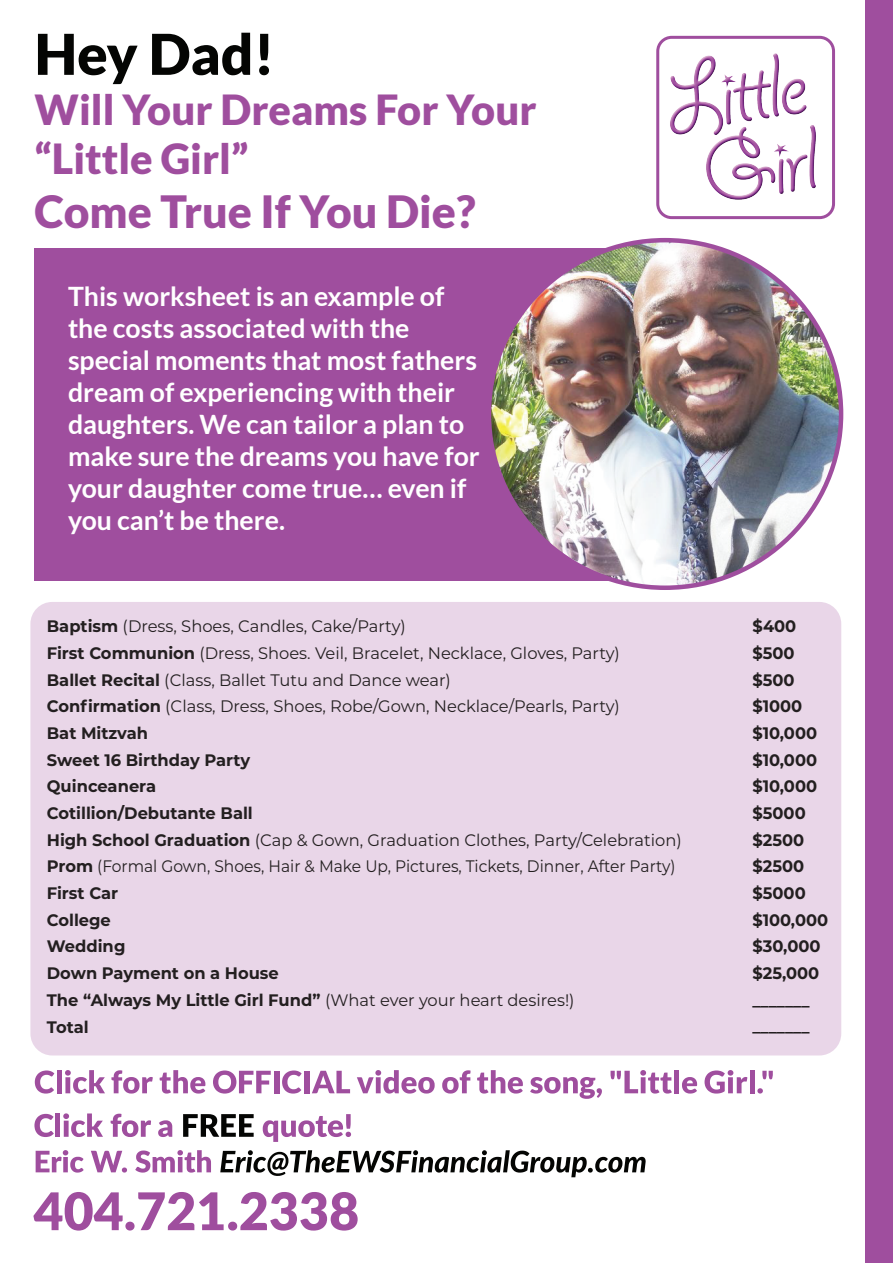
<style>
.page{position:relative;width:893px;height:1263px;background:#fff}
.page>*{position:absolute;margin:0;border:0;box-sizing:border-box;transform-origin:0 0}
.t1{font:900 56.25px "Lato";color:#040503}
.t2{font:900 44.4px "Lato";color:#9f4e9e}
.t3{font:900 41.55px/49.8px "Lato";color:#9f4e9e}
.t4{font:700 26.7px/32px "Lato";color:#fff}
.t5{font:16.65px/26.7px "Montserrat";color:#231f20}
.t6{font:700 16.65px/26.7px "Montserrat";color:#231f20}
.s1{font-weight:700}
</style>
<div class="page">
<div style="left:866px;top:0;width:27px;height:1263px;background:#9f4e9e"></div>
<div style="left:30px;top:602px;width:811px;height:453px;background:#e9d6e8;border-radius:22px"></div>
<div style="left:34px;top:248px;width:636px;height:333px;background:#9f4e9e"></div>
<img style="left:661px;top:53px;width:170px;height:162px">
<div style="left:656px;top:36px;width:179px;height:183px;border:3px solid #9f4e9e;border-radius:14px"></div>
<svg style="left:34px;top:1114px;width:20px;height:23px"></svg>
<hr style="left:56px;top:1113px;width:4px;height:24px;background:#9f4e9e">
<svg style="left:63px;top:1113px;width:40px;height:24px"></svg>
<svg style="left:111px;top:1114px;width:40px;height:23px"></svg>
<svg style="left:158px;top:1120px;width:14px;height:17px"></svg>
<svg style="left:183px;top:1114px;width:71px;height:23px"></svg>
<svg style="left:263px;top:1114px;width:88px;height:28px"></svg>
<svg style="left:36px;top:1150px;width:48px;height:22px"></svg>
<svg style="left:91px;top:1151px;width:36px;height:21px"></svg>
<svg style="left:135px;top:1150px;width:76px;height:22px"></svg>
<svg style="left:220px;top:1150px;width:426px;height:27px"></svg>
<svg style="left:33px;top:1192px;width:325px;height:38px"></svg>
<img style="left:492px;top:240px;width:349px;height:348px">
<svg style="left:35px;top:1070px;width:19px;height:23px"></svg>
<hr style="left:57px;top:1070px;width:4px;height:23px;background:#9f4e9e">
<svg style="left:65px;top:1070px;width:40px;height:23px"></svg>
<svg style="left:111px;top:1070px;width:42px;height:23px"></svg>
<svg style="left:160px;top:1070px;width:45px;height:23px"></svg>
<svg style="left:213px;top:1070px;width:58px;height:23px"></svg>
<div style="left:274px;top:1071px;width:5px;height:22px;background:#9f4e9e"></div>
<svg style="left:282px;top:1070px;width:20px;height:23px"></svg>
<div style="left:304px;top:1071px;width:5px;height:22px;background:#9f4e9e"></div>
<svg style="left:312px;top:1071px;width:38px;height:22px"></svg>
<svg style="left:357px;top:1070px;width:78px;height:23px"></svg>
<svg style="left:442px;top:1070px;width:29px;height:23px"></svg>
<svg style="left:477px;top:1070px;width:46px;height:23px"></svg>
<svg style="left:530px;top:1077px;width:72px;height:22px"></svg>
<svg style="left:611px;top:1070px;width:61px;height:23px"></svg>
<div style="left:674px;top:1070px;width:5px;height:23px;background:#9f4e9e"></div>
<svg style="left:682px;top:1077px;width:15px;height:16px"></svg>
<svg style="left:705px;top:1070px;width:42px;height:23px"></svg>
<hr style="left:750px;top:1070px;width:4px;height:23px;background:#9f4e9e">
<svg style="left:757px;top:1088px;width:6px;height:5px"></svg>
<svg style="left:762px;top:1071px;width:11px;height:8px"></svg>
<h1 class="t1" style="left:35px;top:21px;width:242px">Hey Dad!</h1>
<h3 class="t3" style="left:35px;top:84px;width:503px">Will Your Dreams For Your “Little Girl”</h3>
<h2 class="t2" style="left:35px;top:186px;width:443px">Come True If You Die?</h2>
<p class="t4" style="left:68px;top:280px;width:413px">This worksheet is an example of the costs associated with the special moments that most fathers dream of experiencing with their daughters. We can tailor a plan to make sure the dreams you have for your daughter come true… even if you can’t be there.</p>
<p class="t5" style="left:47px;top:612px;width:637px"><span class="s1">Baptism</span> (Dress, Shoes, Candles, Cake/Party)<br><span class="s1">First Communion</span> (Dress, Shoes. Veil, Bracelet, Necklace, Gloves, Party)<br><span class="s1">Ballet Recital</span> (Class, Ballet Tutu and Dance wear)<br><span class="s1">Confirmation</span> (Class, Dress, Shoes, Robe/Gown, Necklace/Pearls, Party)<br><span class="s1">Bat Mitzvah<br>Sweet 16 Birthday Party<br>Quinceanera<br>Cotillion/Debutante Ball<br>High School Graduation</span> (Cap &amp; Gown, Graduation Clothes, Party/Celebration)<br><span class="s1">Prom</span> (Formal Gown, Shoes, Hair &amp; Make Up, Pictures, Tickets, Dinner, After Party)<br><span class="s1">First Car<br>College<br>Wedding<br>Down Payment on a House<br>The “Always My Little Girl Fund”</span> (What ever your heart desires!)<br><span class="s1">Total</span></p>
<p class="t6" style="left:752px;top:612px;width:77px">$400 $500 $500 $1000 $10,000 $10,000 $10,000 $5000 $2500 $2500 $5000 $100,000 $30,000 $25,000 _______ _______</p>
</div>
